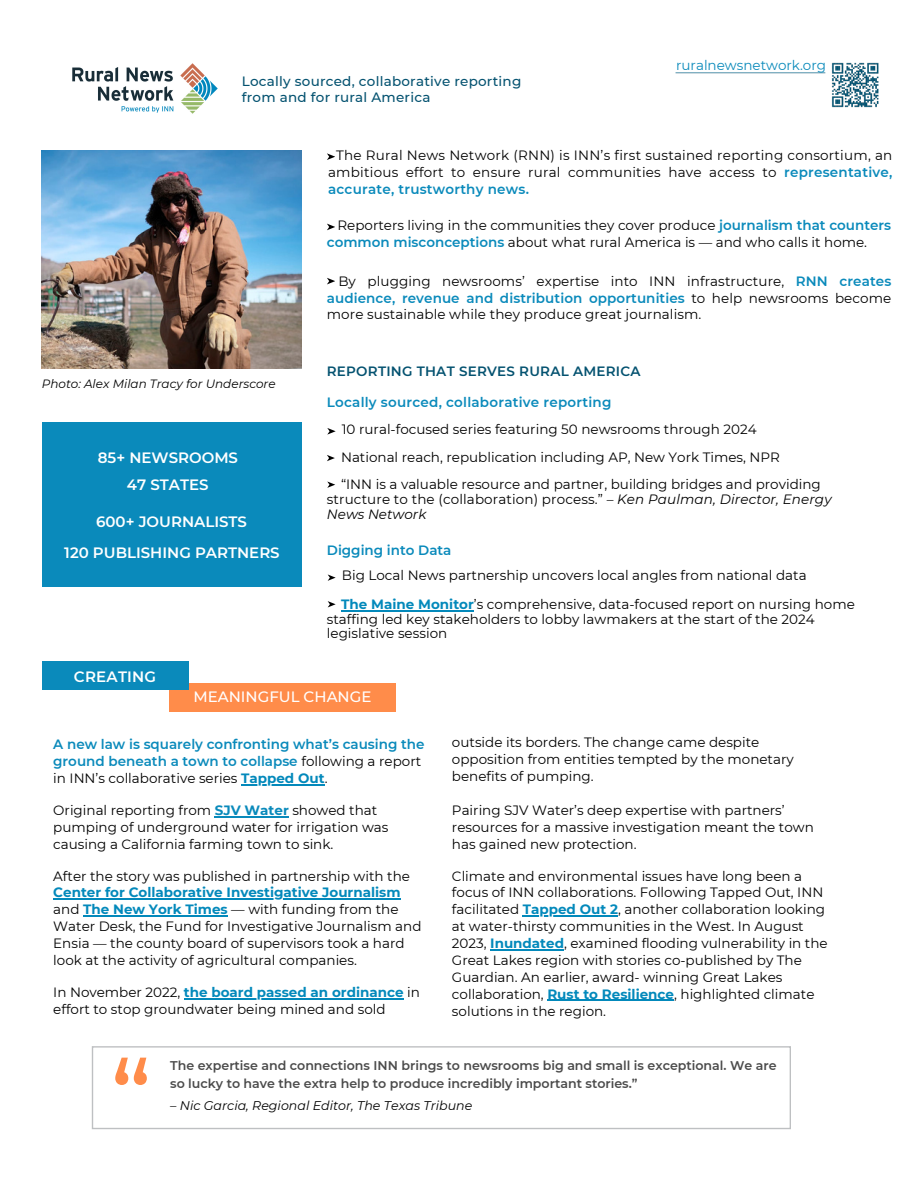
<style>
.page{position:relative;width:918px;height:1188px;background:#fff}
.page>*{position:absolute;margin:0;border:0;box-sizing:border-box;transform-origin:0 0}
.t1{font:500 98.1px "Montserrat";color:#ff8c4a}
.t2{font:600 15px/27px "Montserrat";color:#fff;text-align:center}
.t3{font:500 15px "Montserrat";color:#fff}
.t4{font:13.5px/16.8px "Montserrat";color:#000}
.t5{font:600 13.5px/16.8px "Montserrat";color:#0a8abb}
.t6{font:500 13.5px/15.8px "Montserrat";letter-spacing:.02em;color:#045270}
.t7{font:700 13.5px "Montserrat";color:#0389bb}
.t8{font:600 13.5px "Montserrat";letter-spacing:.02em;color:#045270}
.t9{font:13.5px "Montserrat";color:#0a8abb}
.t10{font:italic 13.5px "Montserrat";color:#000}
.t11{font:600 12.6px/17.9px "Montserrat";color:#4b4b4b}
.t12{font:italic 12.6px "Montserrat";color:#000}
.t13{font:italic 12px "Montserrat";color:#000}
.s1{font-weight:600;color:#0a8abb}
.s2{font-style:italic}
.s3{font-weight:700;color:#0389bb}
.s4{font-weight:400;color:#000}
.s5{font-weight:700;color:#0a8abb}
</style>
<div class="page">
<div style="left:170px;top:683px;width:225px;height:28px;background:#ff8c4a"></div>
<div style="left:42px;top:662px;width:146px;height:28px;background:#0a8abb"></div>
<img style="left:72px;top:63px;width:146px;height:51px">
<div style="left:42px;top:423px;width:259px;height:164px;background:#0a8abb"></div>
<img style="left:42px;top:150px;width:260px;height:219px">
<img style="left:675px;top:62px;width:204px;height:46px">
<svg style="left:327px;top:428px;width:8px;height:7px"></svg>
<svg style="left:92px;top:1046px;width:699px;height:83px"></svg>
<svg style="left:327px;top:455px;width:8px;height:6px"></svg>
<svg style="left:327px;top:481px;width:8px;height:7px"></svg>
<hr style="left:341px;top:610px;width:133px;height:1px;background:#0389bb">
<svg style="left:328px;top:574px;width:8px;height:7px"></svg>
<svg style="left:328px;top:601px;width:8px;height:6px"></svg>
<svg style="left:327px;top:278px;width:8px;height:6px"></svg>
<svg style="left:327px;top:224px;width:8px;height:6px"></svg>
<svg style="left:327px;top:153px;width:8px;height:7px"></svg>
<hr style="left:241px;top:784px;width:84px;height:1px;background:#0389bb">
<hr style="left:215px;top:816px;width:74px;height:1px;background:#0a8abb">
<hr style="left:53px;top:899px;width:348px;height:1px;background:#0389bb">
<hr style="left:83px;top:915px;width:145px;height:2px;background:#0389bb">
<hr style="left:184px;top:998px;width:220px;height:1px;background:#0389bb">
<hr style="left:523px;top:915px;width:95px;height:2px;background:#0389bb">
<hr style="left:490px;top:949px;width:74px;height:1px;background:#0389bb">
<hr style="left:547px;top:1000px;width:127px;height:1px;background:#0389bb">
<p class="t6" style="left:242px;top:74px;width:281px">Locally sourced, collaborative reporting from and for rural America</p>
<p class="t9" style="left:676px;top:57px;width:151px">ruralnewsnetwork.org</p>
<h1 class="t4" style="left:328px;top:147px;width:566px;text-align:justify;text-indent:8px">The Rural News Network (RNN) is INN’s first sustained reporting consortium, an ambitious effort to ensure rural communities have access to <span class="s1">representative, accurate, trustworthy news.</span></h1>
<p class="t13" style="left:42px;top:377px;width:235px">Photo: Alex Milan Tracy for Underscore</p>
<h3 class="t2" style="left:98px;top:444px;width:142px">85+ NEWSROOMS<br>47 STATES</h3>
<p class="t2" style="left:96px;top:508px;width:152px">600+ JOURNALISTS</p>
<h3 class="t2" style="left:64px;top:539px;width:217px">120 PUBLISHING PARTNERS</h3>
<h3 class="t2" style="left:74px;top:663px;width:84px">CREATING</h3>
<h3 class="t4" style="left:327px;top:217px;width:566px;text-indent:11px">Reporters living in the communities they cover produce <span class="s1">journalism that counters common misconceptions</span> about what rural America is — and who calls it home.</h3>
<p class="t4" style="left:327px;top:272px;width:566px;text-align:justify;text-indent:11px">By plugging newsrooms’ expertise into INN infrastructure, <span class="s1">RNN creates audience, revenue and distribution opportunities</span> to help newsrooms become more sustainable while they produce great journalism.</p>
<p class="t8" style="left:327px;top:363px;width:315px">REPORTING THAT SERVES RURAL AMERICA</p>
<p class="t4" style="left:341px;top:388px;width:481px;line-height:27.3px;text-indent:-14px"><span class="s1">Locally sourced, collaborative reporting<br></span>10 rural-focused series featuring 50 newsrooms through 2024<br>National reach, republication including AP, New York Times, NPR<br>“INN is a valuable resource and partner, building bridges and providing</p>
<p class="t4" style="left:327px;top:491px;width:506px">structure to the (collaboration) process.” <span class="s2">– Ken Paulman, Director, Energy</span></p>
<p class="t10" style="left:327px;top:506px;width:101px">News Network</p>
<h3 class="t4" style="left:342px;top:538px;width:466px;line-height:24.8px;text-indent:-15px"><span class="s1">Digging into Data<br></span>Big Local News partnership uncovers local angles from national data</h3>
<p class="t4" style="left:327px;top:597px;width:529px;line-height:14.7px;text-indent:14px"><span class="s3">The Maine Monitor</span>’s comprehensive, data-focused report on nursing home staffing led key stakeholders to lobby lawmakers at the start of the 2024 legislative session</p>
<p class="t3" style="left:193px;top:687px;width:180px">MEANINGFUL CHANGE</p>
<h3 class="t5" style="left:53px;top:736px;width:373px">A new law is squarely confronting what’s causing the ground beneath a town to collapse <span class="s4">following a report in INN’s collaborative series</span> <span class="s3">Tapped Out</span><span class="s4">.</span></h3>
<p class="t4" style="left:53px;top:802px;width:337px">Original reporting from <span class="s5">SJV Water</span> showed that pumping of underground water for irrigation was causing a California farming town to sink.</p>
<h1 class="t4" style="left:53px;top:867px;width:358px">After the story was published in partnership with the</h1>
<h1 class="t4" style="left:53px;top:884px;width:370px"><span class="s3">Center for Collaborative Investigative Journalism </span>and <span class="s3">The New York Times</span> — with funding from the Water Desk, the Fund for Investigative Journalism and Ensia — the county board of supervisors took a hard look at the activity of agricultural companies.</h1>
<h3 class="t7" style="left:53px;top:984px;width:368px"><span class="s4">In November 2022,</span> the board passed an ordinance <span class="s4">in</span></h3>
<h3 class="t4" style="left:53px;top:1001px;width:334px">effort to stop groundwater being mined and sold</h3>
<h3 class="t4" style="left:452px;top:734px;width:343px">outside its borders. The change came despite opposition from entities tempted by the monetary benefits of pumping.</h3>
<h3 class="t4" style="left:452px;top:802px;width:363px">Pairing SJV Water’s deep expertise with partners’ resources for a massive investigation meant the town has gained new protection.</h3>
<h3 class="t4" style="left:452px;top:867px;width:375px">Climate and environmental issues have long been a focus of INN collaborations. Following Tapped Out, INN facilitated <span class="s3">Tapped Out 2</span>, another collaboration looking</h3>
<h3 class="t4" style="left:452px;top:918px;width:377px">at water-thirsty communities in the West. In August 2023, <span class="s3">Inundated</span>, examined flooding vulnerability in the Great Lakes region with stories co-published by The Guardian. An earlier, award- winning Great Lakes collaboration, <span class="s3">Rust to Resilience</span>, highlighted climate solutions in the region.</h3>
<h1 class="t1" style="left:111px;top:1035px;width:42px">“</h1>
<h1 class="t11" style="left:170px;top:1056px;width:608px">The expertise and connections INN brings to newsrooms big and small is exceptional. We are so lucky to have the extra help to produce incredibly important stories.”</h1>
<h1 class="t12" style="left:170px;top:1098px;width:304px">– Nic Garcia, Regional Editor, The Texas Tribune</h1>
</div>
